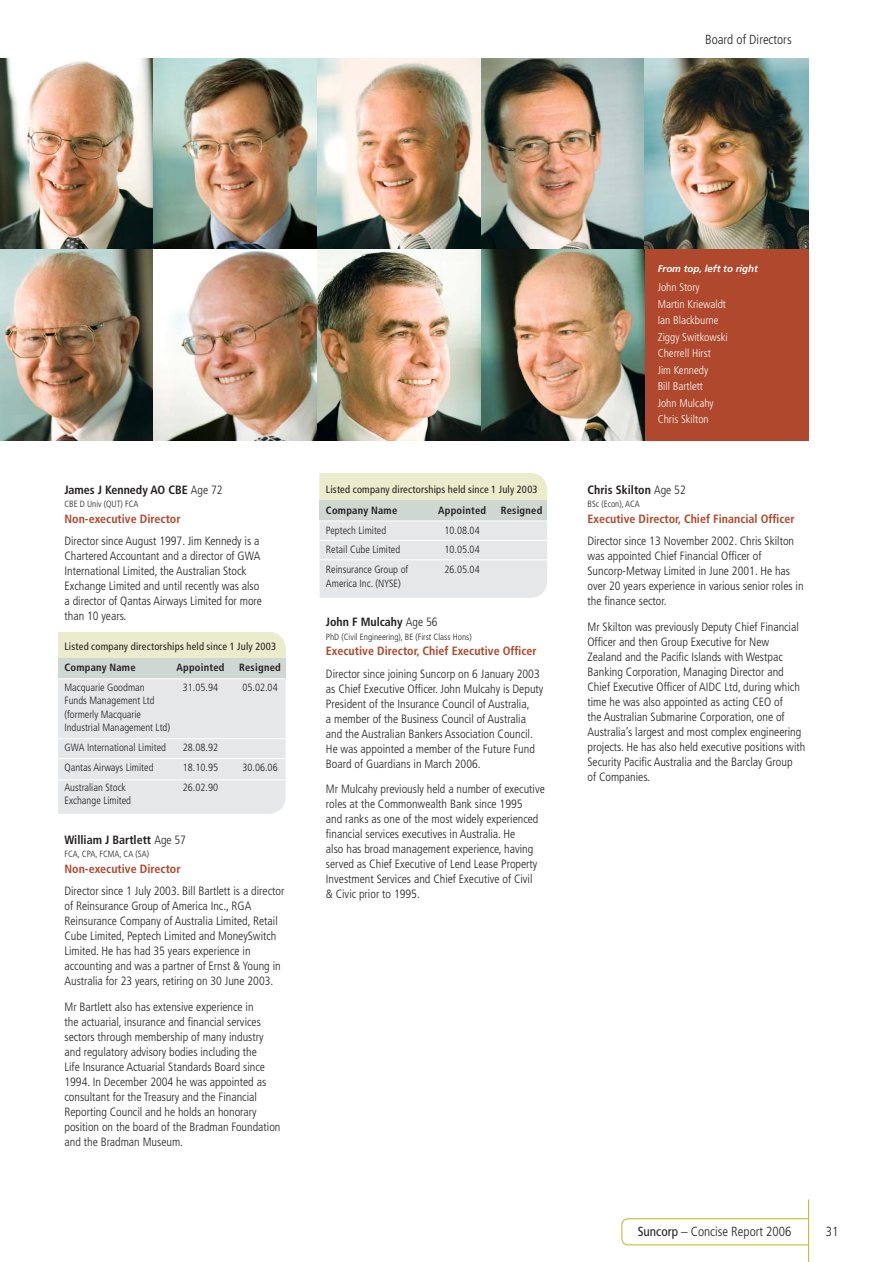
<style>
.page{position:relative;width:881px;height:1262px;background:#fff}
.page>*{position:absolute;margin:0;border:0;box-sizing:border-box;transform-origin:0 0}
.t1{font:300 condensed 13.2px "Frutiger";color:#231f20}
.t2{font:300 condensed 12px/15px "Frutiger";color:#231f20}
.t3{font:700 condensed 12px "Frutiger";color:#af482c}
.t4{font:700 condensed 12px "Frutiger";color:#231f20}
.t5{font:300 condensed 11.25px/16.5px "Frutiger";color:#fff}
.t6{font:300 condensed 10.5px/13.5px "Frutiger";color:#231f20}
.t7{font:condensed 10.5px "Frutiger";letter-spacing:.015em;color:#231f20}
.t8{font:700 condensed 10.5px "Frutiger";letter-spacing:.025em;color:#231f20}
.t9{font:italic 700 9.75px "Frutiger";color:#fff}
.t10{font:300 condensed 9px "Frutiger";color:#231f20}
.s1{font-weight:300}
.s2{font-weight:400}
</style>
<div class="page">
<img style="left:0;top:58px;width:809px;height:191px">
<div style="left:645px;top:249px;width:164px;height:192px;background:#af482c"></div>
<img style="left:0;top:249px;width:645px;height:192px">
<svg style="left:320px;top:473px;width:227px;height:125px;background:#e3e5de"></svg>
<hr style="left:318px;top:540px;width:229px;height:1px;background:#fff">
<hr style="left:318px;top:559px;width:229px;height:1px;background:#fff">
<hr style="left:318px;top:520px;width:229px;height:1px;background:#fff">
<svg style="left:58px;top:632px;width:228px;height:182px;background:#e6e8e3"></svg>
<div style="left:58px;top:658px;width:228px;height:20px;background:#cfd7d3"></div>
<hr style="left:57px;top:738px;width:229px;height:1px;background:#fff">
<hr style="left:57px;top:758px;width:229px;height:1px;background:#fff">
<hr style="left:57px;top:779px;width:229px;height:1px;background:#fff">
<hr style="left:57px;top:678px;width:229px;height:1px;background:#fff">
<div style="left:621px;top:1218px;width:195px;height:27px;border:1px solid #b2bb1d;border-radius:6px"></div>
<div style="left:809px;top:1210px;width:41px;height:42px;background:#fff"></div>
<hr style="left:808px;top:1199px;width:1px;height:63px;background:#b2bb1d">
<p class="t1" style="left:705px;top:34px;width:88px">Board of Directors</p>
<p class="t4" style="left:64px;top:485px;width:160px">James J Kennedy AO CBE <span class="s1">Age 72</span></p>
<p class="t10" style="left:64px;top:500px;width:76px">CBE D Univ (QUT) FCA</p>
<p class="t3" style="left:64px;top:514px;width:118px">Non-executive Director</p>
<p class="t2" style="left:64px;top:535px;width:199px">Director since August 1997. Jim Kennedy is a Chartered Accountant and a director of GWA International Limited, the Australian Stock Exchange Limited and until recently was also a director of Qantas Airways Limited for more than 10 years.</p>
<p class="t7" style="left:64px;top:642px;width:213px">Listed company directorships held since 1 July 2003</p>
<p class="t8" style="left:64px;top:663px;width:73px">Company Name</p>
<p class="t8" style="left:176px;top:663px;width:50px">Appointed</p>
<p class="t8" style="left:239px;top:663px;width:43px">Resigned</p>
<p class="t6" style="left:64px;top:681px;width:82px">Macquarie Goodman</p>
<p class="t6" style="left:183px;top:681px;width:37px">31.05.94</p>
<p class="t6" style="left:242px;top:681px;width:37px">05.02.04</p>
<p class="t6" style="left:64px;top:694px;width:107px">Funds Management Ltd (formerly Macquarie<br>Industrial Management Ltd)</p>
<p class="t6" style="left:64px;top:741px;width:103px">GWA International Limited</p>
<p class="t6" style="left:183px;top:741px;width:37px">28.08.92</p>
<p class="t6" style="left:64px;top:761px;width:91px">Qantas Airways Limited</p>
<p class="t6" style="left:183px;top:761px;width:37px">18.10.95</p>
<p class="t6" style="left:242px;top:761px;width:37px">30.06.06</p>
<p class="t6" style="left:64px;top:781px;width:63px">Australian Stock</p>
<p class="t6" style="left:183px;top:781px;width:37px">26.02.90</p>
<p class="t6" style="left:64px;top:795px;width:68px">Exchange Limited</p>
<p class="t4" style="left:64px;top:835px;width:123px">William J Bartlett <span class="s1">Age 57</span></p>
<p class="t10" style="left:64px;top:850px;width:86px">FCA, CPA, FCMA, CA (SA)</p>
<p class="t3" style="left:64px;top:864px;width:118px">Non-executive Director</p>
<p class="t2" style="left:64px;top:884px;width:221px">Director since 1 July 2003. Bill Bartlett is a director of Reinsurance Group of America Inc., RGA Reinsurance Company of Australia Limited, Retail Cube Limited, Peptech Limited and MoneySwitch Limited. He has had 35 years experience in accounting and was a partner of Ernst &amp; Young in Australia for 23 years, retiring on 30 June 2003.</p>
<p class="t2" style="left:64px;top:1000px;width:218px">Mr Bartlett also has extensive experience in<br>the actuarial, insurance and financial services sectors through membership of many industry and regulatory advisory bodies including the<br>Life Insurance Actuarial Standards Board since 1994. In December 2004 he was appointed as consultant for the Treasury and the Financial Reporting Council and he holds an honorary position on the board of the Bradman Foundation and the Bradman Museum.</p>
<p class="t7" style="left:326px;top:485px;width:213px">Listed company directorships held since 1 July 2003</p>
<p class="t8" style="left:326px;top:506px;width:73px">Company Name</p>
<p class="t8" style="left:438px;top:506px;width:50px">Appointed</p>
<p class="t8" style="left:501px;top:506px;width:43px">Resigned</p>
<p class="t6" style="left:326px;top:524px;width:62px">Peptech Limited</p>
<p class="t6" style="left:444px;top:524px;width:37px">10.08.04</p>
<p class="t6" style="left:326px;top:544px;width:76px">Retail Cube Limited</p>
<p class="t6" style="left:444px;top:544px;width:37px">10.05.04</p>
<p class="t6" style="left:326px;top:564px;width:84px">Reinsurance Group of</p>
<p class="t6" style="left:444px;top:564px;width:37px">26.05.04</p>
<p class="t6" style="left:326px;top:577px;width:76px">America Inc. (NYSE)</p>
<p class="t4" style="left:326px;top:617px;width:113px">John F Mulcahy <span class="s1">Age 56</span></p>
<p class="t10" style="left:326px;top:633px;width:147px">PhD (Civil Engineering), BE (First Class Hons)</p>
<p class="t3" style="left:326px;top:646px;width:212px">Executive Director, Chief Executive Officer</p>
<p class="t2" style="left:326px;top:667px;width:219px">Director since joining Suncorp on 6 January 2003 as Chief Executive Officer. John Mulcahy is Deputy President of the Insurance Council of Australia,<br>a member of the Business Council of Australia and the Australian Bankers Association Council.<br>He was appointed a member of the Future Fund Board of Guardians in March 2006.</p>
<p class="t2" style="left:326px;top:783px;width:220px">Mr Mulcahy previously held a number of executive roles at the Commonwealth Bank since 1995<br>and ranks as one of the most widely experienced financial services executives in Australia. He<br>also has broad management experience, having served as Chief Executive of Lend Lease Property Investment Services and Chief Executive of Civil<br>&amp; Civic prior to 1995.</p>
<p class="t9" style="left:658px;top:265px;width:102px">From top, left to right</p>
<p class="t5" style="left:658px;top:280px;width:72px">John Story<br>Martin Kriewaldt<br>Ian Blackburne<br>Ziggy Switkowski<br>Cherrell Hirst<br>Jim Kennedy<br>Bill Bartlett<br>John Mulcahy<br>Chris Skilton</p>
<p class="t4" style="left:587px;top:485px;width:100px">Chris Skilton <span class="s1">Age 52</span></p>
<p class="t10" style="left:587px;top:500px;width:54px">BSc (Econ), ACA</p>
<p class="t3" style="left:587px;top:514px;width:209px">Executive Director, Chief Financial Officer</p>
<p class="t2" style="left:587px;top:535px;width:218px">Director since 13 November 2002. Chris Skilton was appointed Chief Financial Officer of Suncorp-Metway Limited in June 2001. He has over 20 years experience in various senior roles in the finance sector.</p>
<p class="t2" style="left:587px;top:620px;width:219px">Mr Skilton was previously Deputy Chief Financial Officer and then Group Executive for New Zealand and the Pacific Islands with Westpac Banking Corporation, Managing Director and Chief Executive Officer of AIDC Ltd, during which time he was also appointed as acting CEO of<br>the Australian Submarine Corporation, one of Australia’s largest and most complex engineering projects. He has also held executive positions with Security Pacific Australia and the Barclay Group<br>of Companies.</p>
<p class="t1" style="left:638px;top:1226px;width:155px"><span class="s2">Suncorp</span> – Concise Report 2006</p>
<p class="t1" style="left:826px;top:1226px;width:14px">31</p>
</div>
